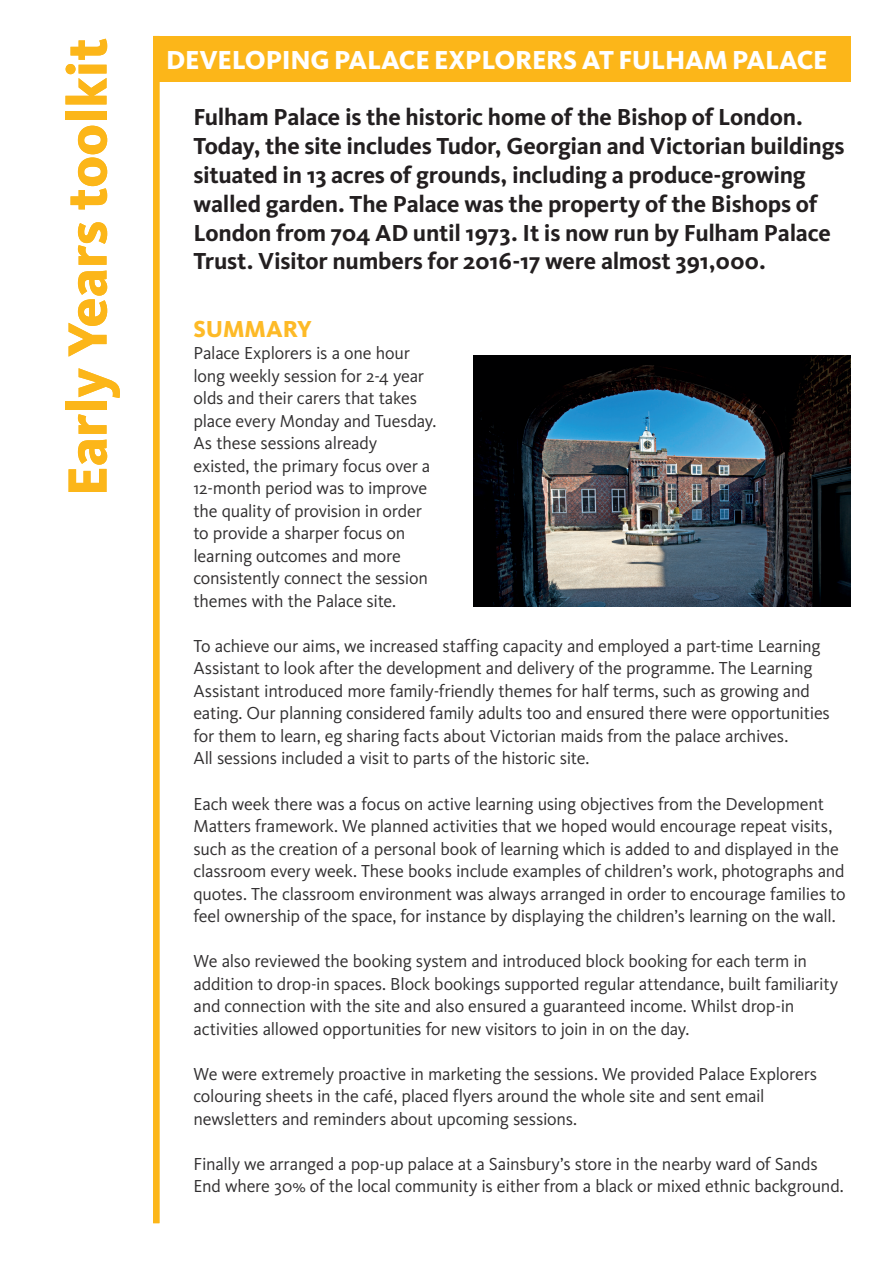
<style>
.page{position:relative;width:893px;height:1263px;background:#fff}
.page>*{position:absolute;margin:0;border:0;box-sizing:border-box;transform-origin:0 0}
.t1{font:800 57px "Kievit";color:#fcb619}
.t2{font:800 27px "Kievit";letter-spacing:-.01em;color:#fff}
.t3{font:700 24px/28.8px "Kievit";letter-spacing:-.01em;color:#231f20}
.t4{font:800 24px "Kievit";letter-spacing:-.005em;color:#fdba27}
.t5{font:18px/22.5px "Kievit";letter-spacing:-.015em;color:#312f30}
</style>
<div class="page">
<div style="left:153px;top:36px;width:6px;height:1187px;background:#fcb619"></div>
<div style="left:154px;top:36px;width:696px;height:45px;background:#fcb619"></div>
<img style="left:474px;top:355px;width:376px;height:252px">
<h1 class="t1" style="left:54px;top:496px;width:460px;rotate:-90deg">Early Years toolkit</h1>
<h2 class="t2" style="left:166px;top:44px;width:663px">DEVELOPING PALACE EXPLORERS AT FULHAM PALACE</h2>
<p class="t3" style="left:193px;top:103px;width:653px">Fulham Palace is the historic home of the Bishop of London.<br>Today, the site includes Tudor, Georgian and Victorian buildings situated in 13 acres of grounds, including a produce-growing walled garden. The Palace was the property of the Bishops of London from 704 AD until 1973. It is now run by Fulham Palace Trust. Visitor numbers for 2016-17 were almost 391,000.</p>
<h3 class="t4" style="left:193px;top:315px;width:120px">SUMMARY</h3>
<p class="t5" style="left:193px;top:342px;width:245px">Palace Explorers is a one hour long weekly session for 2-4 year olds and their carers that takes place every Monday and Tuesday.<br>As these sessions already existed, the primary focus over a<br>12-month period was to improve the quality of provision in order to provide a sharper focus on learning outcomes and more consistently connect the session themes with the Palace site.</p>
<p class="t5" style="left:193px;top:635px;width:638px">To achieve our aims, we increased staffing capacity and employed a part-time Learning Assistant to look after the development and delivery of the programme. The Learning Assistant introduced more family-friendly themes for half terms, such as growing and eating. Our planning considered family adults too and ensured there were opportunities for them to learn, eg sharing facts about Victorian maids from the palace archives.<br>All sessions included a visit to parts of the historic site.</p>
<p class="t5" style="left:193px;top:792px;width:653px">Each week there was a focus on active learning using objectives from the Development Matters framework. We planned activities that we hoped would encourage repeat visits, such as the creation of a personal book of learning which is added to and displayed in the classroom every week. These books include examples of children’s work, photographs and quotes. The classroom environment was always arranged in order to encourage families to feel ownership of the space, for instance by displaying the children’s learning on the wall.</p>
<p class="t5" style="left:193px;top:950px;width:646px">We also reviewed the booking system and introduced block booking for each term in addition to drop-in spaces. Block bookings supported regular attendance, built familiarity and connection with the site and also ensured a guaranteed income. Whilst drop-in activities allowed opportunities for new visitors to join in on the day.</p>
<p class="t5" style="left:193px;top:1062px;width:625px">We were extremely proactive in marketing the sessions. We provided Palace Explorers colouring sheets in the café, placed flyers around the whole site and sent email newsletters and reminders about upcoming sessions.</p>
<p class="t5" style="left:193px;top:1152px;width:652px">Finally we arranged a pop-up palace at a Sainsbury’s store in the nearby ward of Sands<br>End where 30% of the local community is either from a black or mixed ethnic background.</p>
</div>
